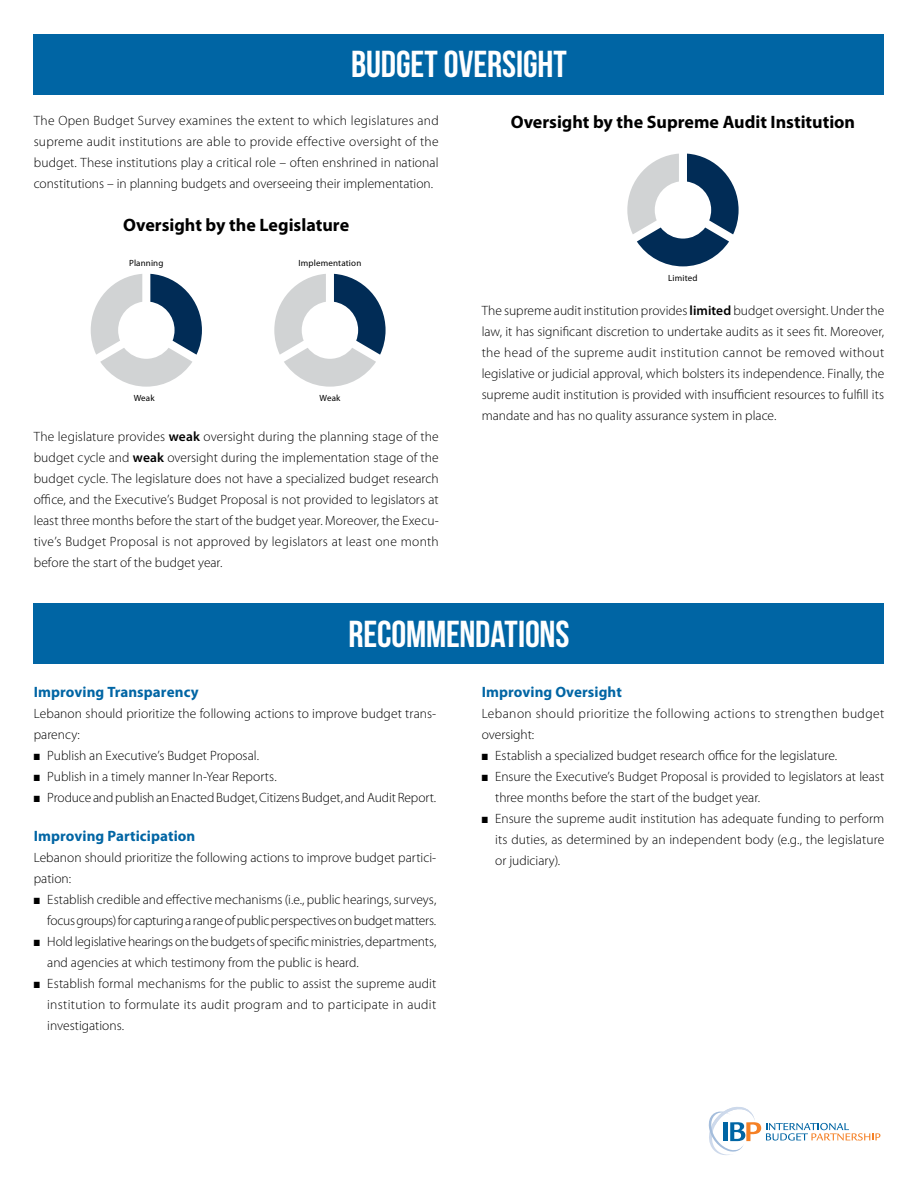
<style>
.page{position:relative;width:918px;height:1188px;background:#fff}
.page>*{position:absolute;margin:0;border:0;box-sizing:border-box;transform-origin:0 0}
.t1{font:37.5px "Bebas Neue";letter-spacing:-.005em;color:#fff}
.t2{font:700 18px "Myriad Pro";color:#000}
.t3{font:700 15px "Myriad Pro";letter-spacing:.005em;color:#0065a4}
.t4{font:300 13.5px/21px "Myriad Pro";color:#000;text-align:justify}
.t5{font:300 13.5px/21px "Myriad Pro";letter-spacing:.03em;color:#000}
.t6{font:9px "Myriad Pro";letter-spacing:.015em;color:#000}
.s1{font-weight:600}
</style>
<div class="page">
<svg style="left:708px;top:1107px;width:172px;height:48px"></svg>
<svg style="left:627px;top:154px;width:112px;height:112px"></svg>
<svg style="left:274px;top:274px;width:112px;height:113px"></svg>
<svg style="left:91px;top:274px;width:111px;height:113px"></svg>
<div style="left:34px;top:604px;width:850px;height:60px;background:#0065a4"></div>
<div style="left:34px;top:34px;width:850px;height:60px;background:#0065a4"></div>
<h1 class="t1" style="left:351px;top:44px;width:217px">BUDGET OVERSIGHT</h1>
<p class="t4" style="left:34px;top:110px;width:407px">The Open Budget Survey examines the extent to which legislatures and supreme audit institutions are able to provide effective oversight of the budget. These institutions play a critical role – often enshrined in national constitutions – in planning budgets and overseeing their implementation.</p>
<h2 class="t2" style="left:123px;top:214px;width:227px">Oversight by the Legislature</h2>
<p class="t6" style="left:129px;top:258px;width:36px">Planning</p>
<p class="t6" style="left:134px;top:393px;width:22px">Weak</p>
<p class="t6" style="left:299px;top:258px;width:64px">Implementation</p>
<p class="t6" style="left:319px;top:393px;width:22px">Weak</p>
<p class="t4" style="left:34px;top:426px;width:407px">The legislature provides <span class="s1">weak</span> oversight during the planning stage of the budget cycle and <span class="s1">weak</span> oversight during the implementation stage of the budget cycle. The legislature does not have a specialized budget research office, and the Executive’s Budget Proposal is not provided to legislators at least three months before the start of the budget year. Moreover, the Execu&shy;tive’s Budget Proposal is not approved by legislators at least one month before the start of the budget year.</p>
<h2 class="t2" style="left:511px;top:112px;width:346px">Oversight by the Supreme Audit Institution</h2>
<p class="t6" style="left:668px;top:273px;width:31px">Limited</p>
<p class="t4" style="left:482px;top:300px;width:404px">The supreme audit institution provides <span class="s1">limited</span> budget oversight. Under the law, it has significant discretion to undertake audits as it sees fit. Moreover, the head of the supreme audit institution cannot be removed without legislative or judicial approval, which bolsters its independence. Finally, the supreme audit institution is provided with insufficient resources to fulfill its mandate and has no quality assurance system in place.</p>
<h1 class="t1" style="left:348px;top:614px;width:223px">RECOMMENDATIONS</h1>
<p class="t3" style="left:34px;top:683px;width:166px">Improving Transparency</p>
<p class="t4" style="left:34px;top:703px;width:404px">Lebanon should prioritize the following actions to improve budget trans&shy;parency:</p>
<p class="t4" style="left:34px;top:745px;width:227px">■ Publish an Executive’s Budget Proposal.</p>
<p class="t4" style="left:34px;top:766px;width:245px">■ Publish in a timely manner In-Year Reports.</p>
<p class="t4" style="left:34px;top:787px;width:404px">■ Produce and publish an Enacted Budget, Citizens Budget, and Audit Report.</p>
<p class="t3" style="left:34px;top:827px;width:163px">Improving Participation</p>
<p class="t4" style="left:34px;top:847px;width:404px">Lebanon should prioritize the following actions to improve budget partici&shy;pation:</p>
<p class="t4" style="left:34px;top:889px;width:404px;text-align:right">■ Establish credible and effective mechanisms (i.e., public hearings, surveys, focus groups) for capturing a range of public perspectives on budget matters.</p>
<p class="t4" style="left:47px;top:931px;width:391px;text-indent:-13px">■ Hold legislative hearings on the budgets of specific ministries, departments, and agencies at which testimony from the public is heard.</p>
<p class="t4" style="left:47px;top:973px;width:391px;text-indent:-13px">■ Establish formal mechanisms for the public to assist the supreme audit institution to formulate its audit program and to participate in audit investigations.</p>
<p class="t3" style="left:482px;top:683px;width:142px">Improving Oversight</p>
<p class="t5" style="left:482px;top:703px;width:404px">Lebanon should prioritize the following actions to strengthen budget oversight:</p>
<p class="t4" style="left:482px;top:745px;width:357px">■ Establish a specialized budget research office for the legislature.</p>
<p class="t4" style="left:495px;top:766px;width:391px;text-indent:-13px">■ Ensure the Executive’s Budget Proposal is provided to legislators at least three months before the start of the budget year.</p>
<p class="t4" style="left:495px;top:808px;width:391px;text-indent:-13px">■ Ensure the supreme audit institution has adequate funding to perform its duties, as determined by an independent body (e.g., the legislature or judiciary).</p>
</div>
